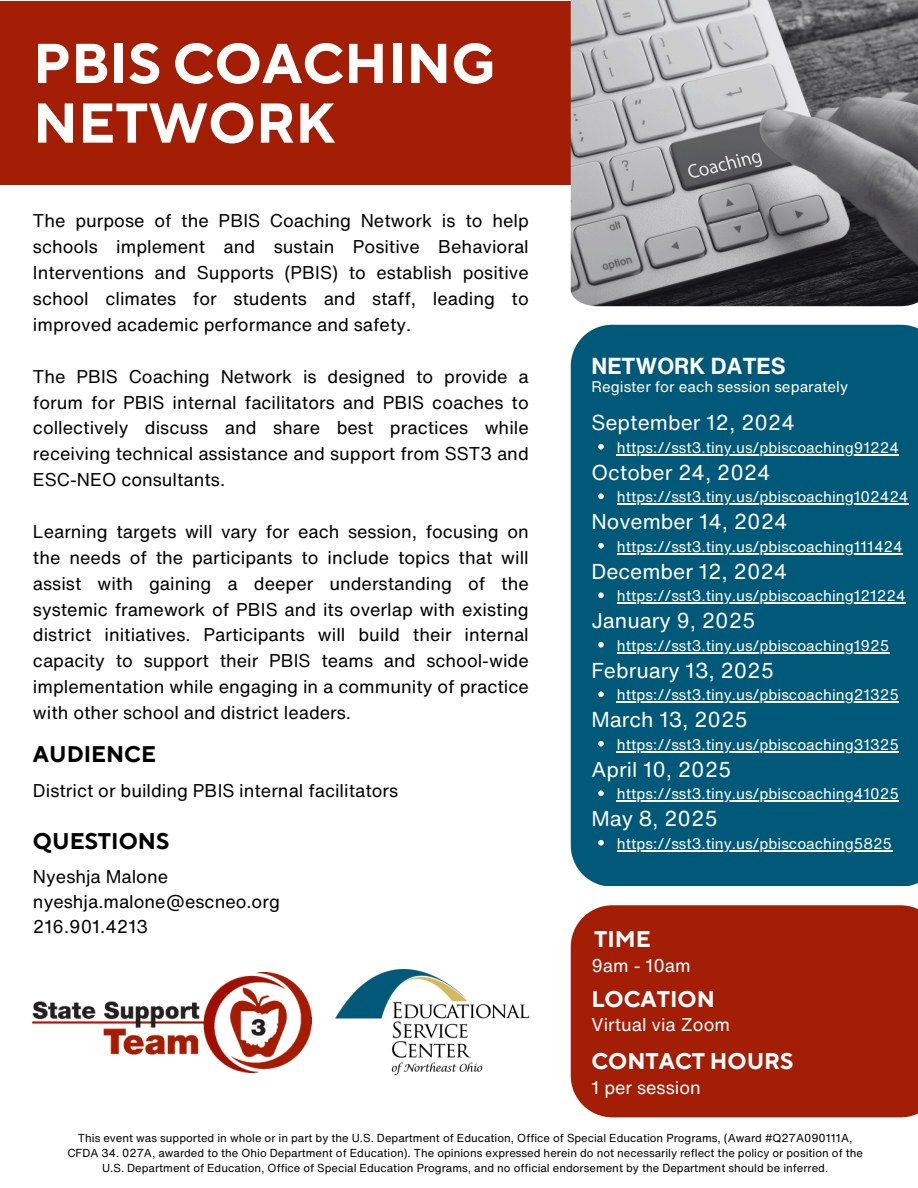
<style>
.page{position:relative;width:918px;height:1188px;background:#fff}
.page>*{position:absolute;margin:0;border:0;box-sizing:border-box;transform-origin:0 0}
.t1{font:700 55.95px/59.7px "TT Norms Pro";color:#fff}
.t2{font:700 22.5px "TT Norms Pro";color:#fff}
.t3{font:700 22.5px "TT Norms Pro";color:#000}
.t4{font:700 22.5px "Helvetica Now Text";color:#fff}
.t5{font:21px "Helvetica Now Text";color:#fff}
.t6{font:18px/25.8px "Helvetica Now Text";color:#000;text-align:justify}
.t7{font:18px "Helvetica Now Text";color:#fff}
.t8{font:15px "Helvetica Now Text";color:#fff}
.t9{font:11.25px/15px "Helvetica Now Text";color:#000;text-align:center}
</style>
<div class="page">
<div style="left:0;top:2px;width:623px;height:183px;background:#a41d05"></div>
<img style="left:571px;top:0;width:347px;height:306px">
<div style="left:571px;top:325px;width:347px;height:561px;background:#005978"></div>
<img style="left:33px;top:973px;width:279px;height:100px">
<img style="left:335px;top:970px;width:194px;height:105px">
<div style="left:571px;top:905px;width:347px;height:212px;background:#a41d05"></div>
<svg style="left:598px;top:444px;width:6px;height:6px"></svg>
<hr style="left:617px;top:454px;width:282px;height:1px;background:#fff">
<svg style="left:598px;top:493px;width:6px;height:6px"></svg>
<hr style="left:617px;top:504px;width:292px;height:1px;background:#fff">
<svg style="left:598px;top:543px;width:6px;height:6px"></svg>
<hr style="left:617px;top:553px;width:286px;height:1px;background:#fff">
<svg style="left:598px;top:592px;width:6px;height:6px"></svg>
<hr style="left:617px;top:603px;width:289px;height:1px;background:#fff">
<svg style="left:598px;top:642px;width:6px;height:6px"></svg>
<hr style="left:617px;top:652px;width:272px;height:1px;background:#fff">
<svg style="left:598px;top:691px;width:6px;height:6px"></svg>
<hr style="left:617px;top:702px;width:282px;height:1px;background:#fff">
<svg style="left:598px;top:741px;width:6px;height:6px"></svg>
<hr style="left:617px;top:751px;width:282px;height:1px;background:#fff">
<svg style="left:598px;top:790px;width:6px;height:6px"></svg>
<hr style="left:617px;top:801px;width:282px;height:1px;background:#fff">
<svg style="left:598px;top:840px;width:6px;height:6px"></svg>
<hr style="left:617px;top:850px;width:275px;height:1px;background:#fff">
<p class="t1" style="left:33px;top:36px;width:464px">PBIS COACHING<br>NETWORK</p>
<p class="t6" style="left:33px;top:208px;width:497px">The purpose of the PBIS Coaching Network is to help schools implement and sustain Positive Behavioral Interventions and Supports (PBIS) to establish positive school climates for students and staff, leading to improved academic performance and safety.</p>
<h3 class="t6" style="left:33px;top:363px;width:497px">The PBIS Coaching Network is designed to provide a forum for PBIS internal facilitators and PBIS coaches to collectively discuss and share best practices while receiving technical assistance and support from SST3 and ESC-NEO consultants.</h3>
<p class="t6" style="left:33px;top:518px;width:497px">Learning targets will vary for each session, focusing on the needs of the participants to include topics that will assist with gaining a deeper understanding of the systemic framework of PBIS and its overlap with existing district initiatives. Participants will build their internal capacity to support their PBIS teams and school-wide implementation while engaging in a community of practice with other school and district leaders.</p>
<h3 class="t3" style="left:33px;top:740px;width:125px">AUDIENCE</h3>
<h3 class="t6" style="left:33px;top:777px;width:367px">District or building PBIS internal facilitators</h3>
<p class="t3" style="left:33px;top:828px;width:138px">QUESTIONS</p>
<h3 class="t6" style="left:33px;top:864px;width:248px;line-height:24.8px;text-align:left">Nyeshja Malone nyeshja.malone@escneo.org<br>216.901.4213</h3>
<p class="t4" style="left:591px;top:349px;width:196px">NETWORK DATES</p>
<p class="t8" style="left:591px;top:376px;width:258px">Register for each session separately</p>
<p class="t5" style="left:591px;top:407px;width:205px">September 12, 2024</p>
<h3 class="t8" style="left:617px;top:436px;width:284px">https://sst3.tiny.us/pbiscoaching91224</h3>
<p class="t5" style="left:591px;top:457px;width:181px">October 24, 2024</p>
<h3 class="t8" style="left:617px;top:486px;width:293px">https://sst3.tiny.us/pbiscoaching102424</h3>
<p class="t5" style="left:591px;top:506px;width:198px">November 14, 2024</p>
<h2 class="t8" style="left:617px;top:535px;width:287px">https://sst3.tiny.us/pbiscoaching111424</h2>
<h4 class="t5" style="left:591px;top:556px;width:197px">December 12, 2024</h4>
<h2 class="t8" style="left:617px;top:585px;width:290px">https://sst3.tiny.us/pbiscoaching121224</h2>
<h4 class="t5" style="left:591px;top:605px;width:166px">January 9, 2025</h4>
<h2 class="t8" style="left:617px;top:634px;width:274px">https://sst3.tiny.us/pbiscoaching1925</h2>
<h4 class="t5" style="left:591px;top:655px;width:184px">February 13, 2025</h4>
<h2 class="t8" style="left:617px;top:684px;width:284px">https://sst3.tiny.us/pbiscoaching21325</h2>
<h4 class="t5" style="left:591px;top:704px;width:158px">March 13, 2025</h4>
<h2 class="t8" style="left:617px;top:733px;width:284px">https://sst3.tiny.us/pbiscoaching31325</h2>
<h4 class="t5" style="left:591px;top:754px;width:142px">April 10, 2025</h4>
<p class="t8" style="left:617px;top:783px;width:284px">https://sst3.tiny.us/pbiscoaching41025</p>
<p class="t5" style="left:591px;top:803px;width:128px">May 8, 2025</p>
<p class="t8" style="left:617px;top:832px;width:277px">https://sst3.tiny.us/pbiscoaching5825</p>
<h3 class="t2" style="left:594px;top:926px;width:58px">TIME</h3>
<p class="t7" style="left:591px;top:952px;width:101px">9am - 10am</p>
<h4 class="t2" style="left:591px;top:986px;width:125px">LOCATION</h4>
<h4 class="t7" style="left:591px;top:1011px;width:140px">Virtual via Zoom</h4>
<p class="t2" style="left:591px;top:1048px;width:203px">CONTACT HOURS</p>
<h3 class="t7" style="left:591px;top:1074px;width:111px">1 per session</h3>
<h3 class="t9" style="left:67px;top:1131px;width:797px">This event was supported in whole or in part by the U.S. Department of Education, Office of Special Education Programs, (Award #Q27A090111A,<br>CFDA 34. 027A, awarded to the Ohio Department of Education). The opinions expressed herein do not necessarily reflect the policy or position of the<br>U.S. Department of Education, Office of Special Education Programs, and no official endorsement by the Department should be inferred.</h3>
</div>
